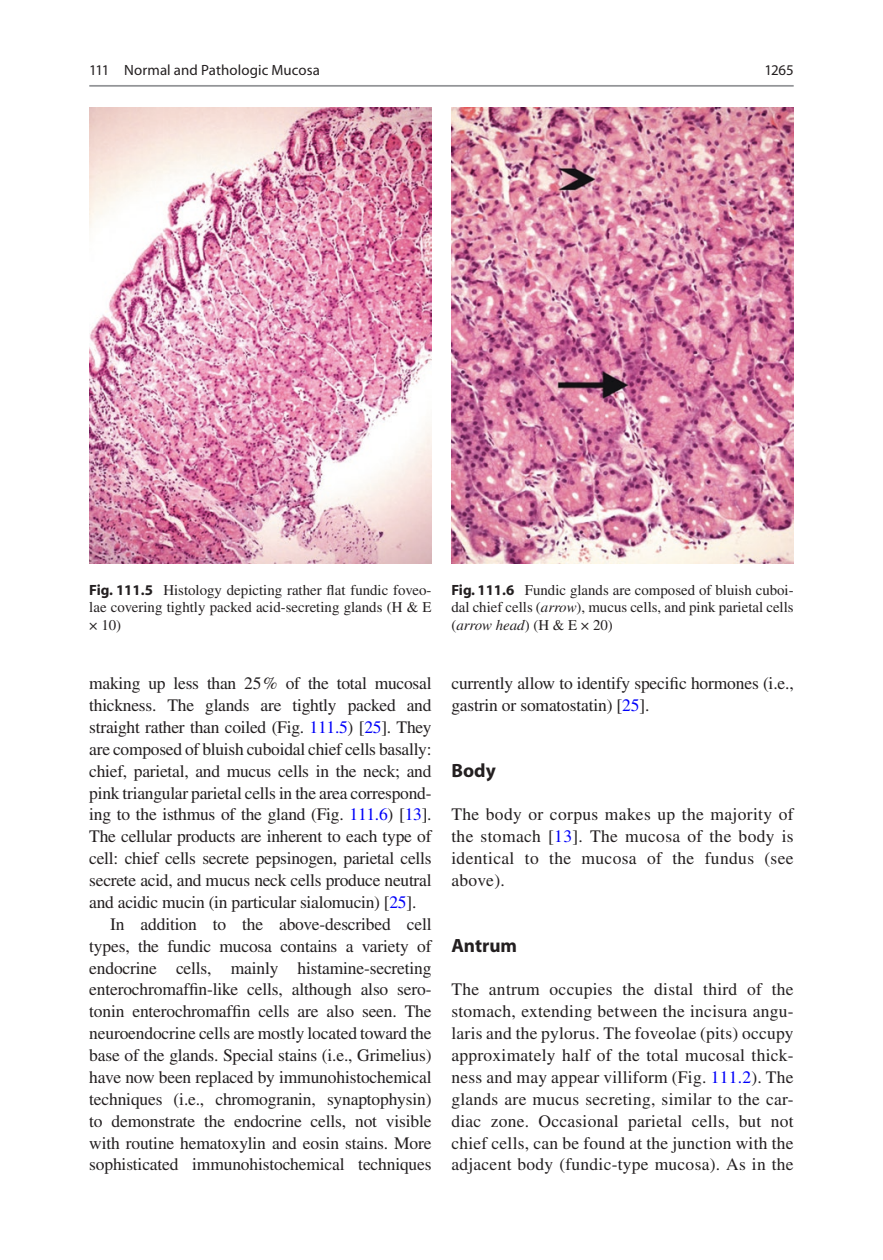
<style>
.page{position:relative;width:883px;height:1260px;background:#fff}
.page>*{position:absolute;margin:0;border:0;box-sizing:border-box;transform-origin:0 0}
.t1{font:700 19.25px "Tnrvng Myriad";color:#231f20}
.t2{font:17.5px/21.9px "Vfndhb Times";letter-spacing:-.01em;color:#231f20;text-align:justify}
.t3{font:14.88px/17.5px "Vfndhb Times";color:#231f20;text-align:justify}
.t4{font:14.88px "Pjrptt Myriad";letter-spacing:.005em;color:#231f20}
.t5{font:14.88px "Wbgdsn Myriad";color:#231f20}
.s1{font-family:"Tnrvng Myriad";font-weight:700}
.s2{font-family:"Sgxqdp Times";font-style:italic}
.s3{color:#0000fa}
</style>
<div class="page">
<img style="left:89px;top:107px;width:343px;height:457px">
<img style="left:451px;top:107px;width:343px;height:457px">
<hr style="left:89px;top:85px;width:705px;height:2px;background:#939598">
<p class="t4" style="left:89px;top:63px;width:232px">111 Normal and Pathologic Mucosa</p>
<p class="t5" style="left:764px;top:63px;width:31px">1265</p>
<p class="t3" style="left:89px;top:581px;width:344px"><span class="s1">Fig. 111.5</span> Histology depicting rather flat fundic foveo&shy;lae covering tightly packed acid-secreting glands (H &amp; E × 10)</p>
<p class="t3" style="left:451px;top:581px;width:344px"><span class="s1">Fig. 111.6</span> Fundic glands are composed of bluish cuboi&shy;dal chief cells (<span class="s2">arrow</span>), mucus cells, and pink parietal cells (<span class="s2">arrow head</span>) (H &amp; E × 20)</p>
<p class="t2" style="left:89px;top:672px;width:344px">making up less than 25% of the total mucosal</p>
<p class="t2" style="left:89px;top:694px;width:344px">thickness. The glands are tightly packed and</p>
<p class="t2" style="left:89px;top:716px;width:344px">straight rather than coiled (Fig. <span class="s3">111.5</span>) [<span class="s3">25</span>]. They</p>
<p class="t2" style="left:89px;top:738px;width:344px">are composed of bluish cuboidal chief cells basally:</p>
<p class="t2" style="left:89px;top:760px;width:344px">chief, parietal, and mucus cells in the neck; and</p>
<p class="t2" style="left:89px;top:782px;width:344px">pink triangular parietal cells in the area correspond-</p>
<p class="t2" style="left:89px;top:803px;width:344px">ing to the isthmus of the gland (Fig. <span class="s3">111.6</span>) [<span class="s3">13</span>].</p>
<p class="t2" style="left:89px;top:825px;width:344px">The cellular products are inherent to each type of</p>
<p class="t2" style="left:89px;top:847px;width:344px">cell: chief cells secrete pepsinogen, parietal cells</p>
<p class="t2" style="left:89px;top:869px;width:344px">secrete acid, and mucus neck cells produce neutral</p>
<p class="t2" style="left:89px;top:891px;width:329px">and acidic mucin (in particular sialomucin) [<span class="s3">25</span>].</p>
<p class="t2" style="left:110px;top:913px;width:323px">In addition to the above-described cell</p>
<p class="t2" style="left:89px;top:935px;width:344px">types, the fundic mucosa contains a variety of</p>
<p class="t2" style="left:89px;top:957px;width:344px">endocrine cells, mainly histamine-secreting</p>
<p class="t2" style="left:89px;top:978px;width:344px">enterochromaffin-like cells, although also sero-</p>
<p class="t2" style="left:89px;top:1000px;width:344px">tonin enterochromaffin cells are also seen. The</p>
<p class="t2" style="left:89px;top:1022px;width:344px">neuroendocrine cells are mostly located toward the</p>
<p class="t2" style="left:89px;top:1044px;width:344px">base of the glands. Special stains (i.e., Grimelius)</p>
<p class="t2" style="left:89px;top:1066px;width:344px">have now been replaced by immunohistochemical</p>
<p class="t2" style="left:89px;top:1088px;width:344px">techniques (i.e., chromogranin, synaptophysin)</p>
<p class="t2" style="left:89px;top:1110px;width:344px">to demonstrate the endocrine cells, not visible</p>
<p class="t2" style="left:89px;top:1132px;width:344px">with routine hematoxylin and eosin stains. More</p>
<p class="t2" style="left:89px;top:1153px;width:344px">sophisticated immunohistochemical techniques</p>
<p class="t2" style="left:451px;top:672px;width:344px">currently allow to identify specific hormones (i.e., gastrin or somatostatin) [<span class="s3">25</span>].</p>
<p class="t1" style="left:451px;top:760px;width:46px">Body</p>
<p class="t2" style="left:451px;top:803px;width:344px">The body or corpus makes up the majority of the stomach [<span class="s3">13</span>]. The mucosa of the body is identical to the mucosa of the fundus (see above).</p>
<p class="t1" style="left:451px;top:935px;width:67px">Antrum</p>
<p class="t2" style="left:451px;top:978px;width:344px">The antrum occupies the distal third of the stomach, extending between the incisura angu&shy;laris and the pylorus. The foveolae (pits) occupy approximately half of the total mucosal thick&shy;ness and may appear villiform (Fig. <span class="s3">111.2</span>). The glands are mucus secreting, similar to the car&shy;diac zone. Occasional parietal cells, but not chief cells, can be found at the junction with the adjacent body (fundic-type mucosa). As in the</p>
</div>
